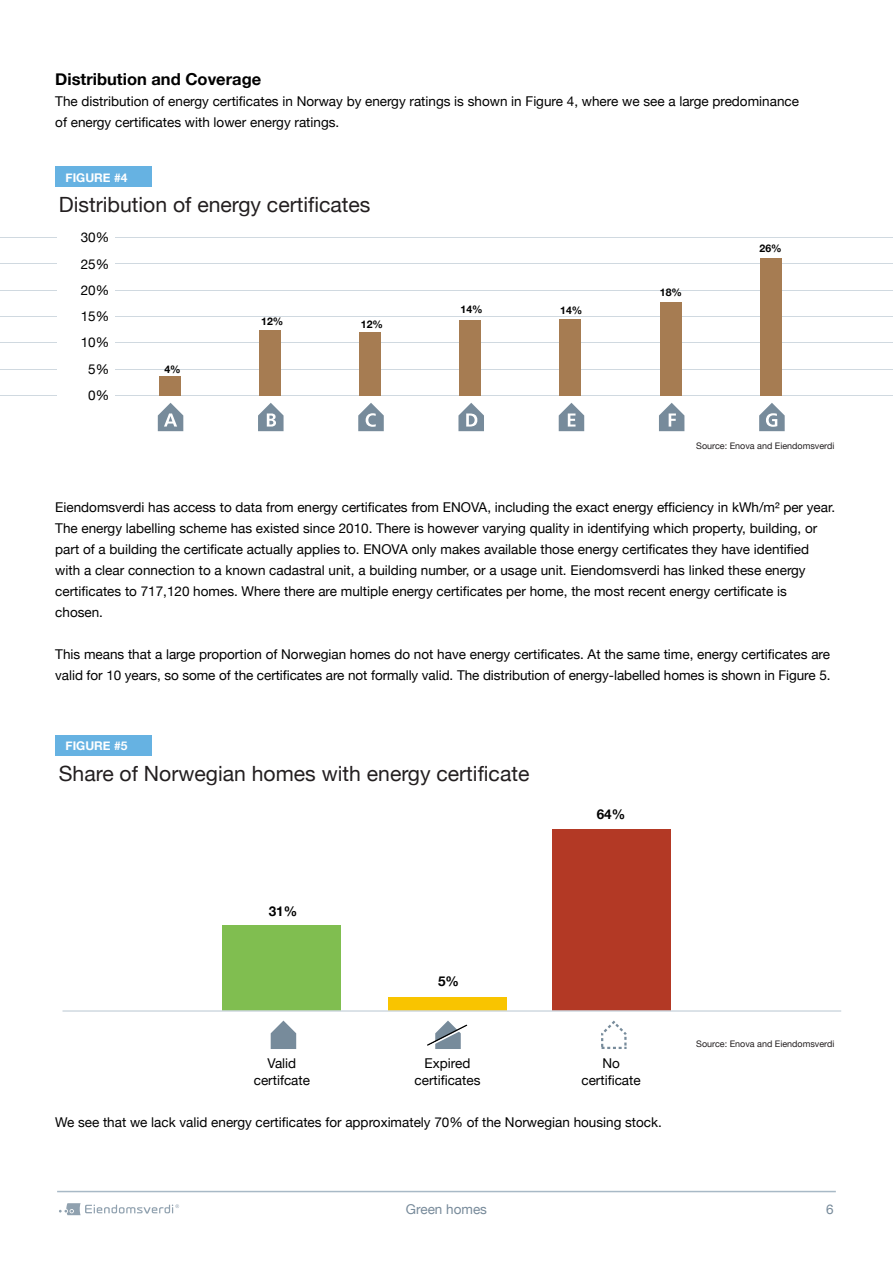
<style>
.page{position:relative;width:893px;height:1263px;background:#fff}
.page>*{position:absolute;margin:0;border:0;box-sizing:border-box;transform-origin:0 0}
.t1{font:21px "Helvetica Neue";color:#231f20}
.t2{font:700 16.5px "Helvetica Neue";color:#000}
.t3{font:13.5px/21px "Helvetica Neue";color:#000;text-align:center}
.t4{font:13.5px "Helvetica Neue";color:#778a9a}
.t5{font:700 13.5px "Helvetica Neue";color:#000}
.t6{font:700 12px "Helvetica Neue";color:#fff}
.t7{font:700 10.5px "Helvetica Neue";color:#000}
.t8{font:9px "Helvetica Neue";color:#231f20}
</style>
<div class="page">
<svg style="left:59px;top:1203px;width:120px;height:12px"></svg>
<hr style="left:57px;top:1191px;width:779px;height:1px;background:#a8b9c6">
<div style="left:55px;top:167px;width:97px;height:20px;background:#66b2e2"></div>
<hr style="left:0;top:237px;width:130px;height:1px;background:#d0d9e0">
<hr style="left:111px;top:237px;width:130px;height:1px;background:#d0d9e0">
<hr style="left:222px;top:237px;width:130px;height:1px;background:#d0d9e0">
<hr style="left:334px;top:237px;width:129px;height:1px;background:#d0d9e0">
<hr style="left:445px;top:237px;width:129px;height:1px;background:#d0d9e0">
<hr style="left:556px;top:237px;width:129px;height:1px;background:#d0d9e0">
<hr style="left:667px;top:237px;width:129px;height:1px;background:#d0d9e0">
<hr style="left:778px;top:237px;width:115px;height:1px;background:#d0d9e0">
<hr style="left:0;top:263px;width:130px;height:1px;background:#d0d9e0">
<hr style="left:111px;top:263px;width:130px;height:1px;background:#d0d9e0">
<hr style="left:222px;top:263px;width:130px;height:1px;background:#d0d9e0">
<hr style="left:334px;top:263px;width:129px;height:1px;background:#d0d9e0">
<hr style="left:445px;top:263px;width:129px;height:1px;background:#d0d9e0">
<hr style="left:556px;top:263px;width:129px;height:1px;background:#d0d9e0">
<hr style="left:667px;top:263px;width:129px;height:1px;background:#d0d9e0">
<hr style="left:778px;top:263px;width:115px;height:1px;background:#d0d9e0">
<hr style="left:0;top:290px;width:130px;height:1px;background:#d0d9e0">
<hr style="left:111px;top:290px;width:130px;height:1px;background:#d0d9e0">
<hr style="left:222px;top:290px;width:130px;height:1px;background:#d0d9e0">
<hr style="left:334px;top:290px;width:129px;height:1px;background:#d0d9e0">
<hr style="left:445px;top:290px;width:129px;height:1px;background:#d0d9e0">
<hr style="left:556px;top:290px;width:129px;height:1px;background:#d0d9e0">
<hr style="left:667px;top:290px;width:129px;height:1px;background:#d0d9e0">
<hr style="left:778px;top:290px;width:115px;height:1px;background:#d0d9e0">
<hr style="left:0;top:316px;width:130px;height:1px;background:#d0d9e0">
<hr style="left:111px;top:316px;width:130px;height:1px;background:#d0d9e0">
<hr style="left:222px;top:316px;width:130px;height:1px;background:#d0d9e0">
<hr style="left:334px;top:316px;width:129px;height:1px;background:#d0d9e0">
<hr style="left:445px;top:316px;width:129px;height:1px;background:#d0d9e0">
<hr style="left:556px;top:316px;width:129px;height:1px;background:#d0d9e0">
<hr style="left:667px;top:316px;width:129px;height:1px;background:#d0d9e0">
<hr style="left:778px;top:316px;width:115px;height:1px;background:#d0d9e0">
<hr style="left:0;top:342px;width:130px;height:1px;background:#d0d9e0">
<hr style="left:111px;top:342px;width:130px;height:1px;background:#d0d9e0">
<hr style="left:222px;top:342px;width:130px;height:1px;background:#d0d9e0">
<hr style="left:334px;top:342px;width:129px;height:1px;background:#d0d9e0">
<hr style="left:445px;top:342px;width:129px;height:1px;background:#d0d9e0">
<hr style="left:556px;top:342px;width:129px;height:1px;background:#d0d9e0">
<hr style="left:667px;top:342px;width:129px;height:1px;background:#d0d9e0">
<hr style="left:778px;top:342px;width:115px;height:1px;background:#d0d9e0">
<hr style="left:0;top:369px;width:130px;height:1px;background:#d0d9e0">
<hr style="left:111px;top:369px;width:130px;height:1px;background:#d0d9e0">
<hr style="left:222px;top:369px;width:130px;height:1px;background:#d0d9e0">
<hr style="left:334px;top:369px;width:129px;height:1px;background:#d0d9e0">
<hr style="left:445px;top:369px;width:129px;height:1px;background:#d0d9e0">
<hr style="left:556px;top:369px;width:129px;height:1px;background:#d0d9e0">
<hr style="left:667px;top:369px;width:129px;height:1px;background:#d0d9e0">
<hr style="left:778px;top:369px;width:115px;height:1px;background:#d0d9e0">
<hr style="left:0;top:395px;width:130px;height:1px;background:#d0d9e0">
<hr style="left:111px;top:395px;width:130px;height:1px;background:#d0d9e0">
<hr style="left:222px;top:395px;width:130px;height:1px;background:#d0d9e0">
<hr style="left:334px;top:395px;width:129px;height:1px;background:#d0d9e0">
<hr style="left:445px;top:395px;width:129px;height:1px;background:#d0d9e0">
<hr style="left:556px;top:395px;width:129px;height:1px;background:#d0d9e0">
<hr style="left:667px;top:395px;width:129px;height:1px;background:#d0d9e0">
<hr style="left:778px;top:395px;width:115px;height:1px;background:#d0d9e0">
<div style="left:57px;top:226px;width:57px;height:208px;background:#fff"></div>
<div style="left:159px;top:376px;width:22px;height:20px;background:#a67c52"></div>
<div style="left:259px;top:330px;width:22px;height:66px;background:#a67c52"></div>
<div style="left:360px;top:332px;width:21px;height:64px;background:#a67c52"></div>
<div style="left:460px;top:320px;width:21px;height:76px;background:#a67c52"></div>
<div style="left:560px;top:319px;width:21px;height:77px;background:#a67c52"></div>
<div style="left:660px;top:302px;width:21px;height:94px;background:#a67c52"></div>
<div style="left:760px;top:259px;width:21px;height:137px;background:#a67c52"></div>
<svg style="left:759px;top:403px;width:26px;height:28px"></svg>
<svg style="left:659px;top:403px;width:25px;height:28px"></svg>
<svg style="left:559px;top:403px;width:25px;height:28px"></svg>
<svg style="left:458px;top:403px;width:26px;height:28px"></svg>
<svg style="left:358px;top:403px;width:26px;height:28px"></svg>
<svg style="left:258px;top:403px;width:26px;height:28px"></svg>
<svg style="left:158px;top:403px;width:25px;height:28px"></svg>
<div style="left:55px;top:735px;width:97px;height:21px;background:#66b2e2"></div>
<div style="left:552px;top:829px;width:118px;height:182px;background:#b33925"></div>
<div style="left:388px;top:998px;width:119px;height:13px;background:#f9c400"></div>
<div style="left:223px;top:925px;width:118px;height:86px;background:#80be50"></div>
<hr style="left:63px;top:1010px;width:778px;height:2px;background:#d0d9e0">
<svg style="left:271px;top:1020px;width:25px;height:29px"></svg>
<svg style="left:601px;top:1020px;width:26px;height:29px"></svg>
<svg style="left:427px;top:1020px;width:41px;height:29px"></svg>
<p class="t2" style="left:55px;top:66px;width:207px">Distribution and Coverage</p>
<p class="t3" style="left:55px;top:92px;width:745px;text-align:left">The distribution of energy certificates in Norway by energy ratings is shown in Figure 4, where we see a large predominance of energy certificates with lower energy ratings.</p>
<p class="t6" style="left:66px;top:168px;width:63px">FIGURE #4</p>
<h1 class="t1" style="left:59px;top:190px;width:313px">Distribution of energy certificates</h1>
<p class="t3" style="left:81px;top:225px;width:30px;line-height:26.2px">30%<br>25%<br>20%<br>15%<br>10%<br>5%<br>0%</p>
<p class="t7" style="left:164px;top:361px;width:18px">4%</p>
<p class="t7" style="left:261px;top:313px;width:24px">12%</p>
<p class="t7" style="left:361px;top:316px;width:24px">12%</p>
<p class="t7" style="left:461px;top:301px;width:24px">14%</p>
<p class="t7" style="left:560px;top:302px;width:24px">14%</p>
<p class="t7" style="left:660px;top:284px;width:24px">18%</p>
<p class="t7" style="left:760px;top:240px;width:24px">26%</p>
<p class="t8" style="left:696px;top:439px;width:140px">Source: Enova and Eiendomsverdi</p>
<p class="t3" style="left:55px;top:498px;width:781px;text-align:left">Eiendomsverdi has access to data from energy certificates from ENOVA, including the exact energy efficiency in kWh/m² per year.<br>The energy labelling scheme has existed since 2010. There is however varying quality in identifying which property, building, or part of a building the certificate actually applies to. ENOVA only makes available those energy certificates they have identified with a clear connection to a known cadastral unit, a building number, or a usage unit. Eiendomsverdi has linked these energy certificates to 717,120 homes. Where there are multiple energy certificates per home, the most recent energy certificate is chosen.</p>
<p class="t3" style="left:55px;top:645px;width:777px;text-align:left">This means that a large proportion of Norwegian homes do not have energy certificates. At the same time, energy certificates are valid for 10 years, so some of the certificates are not formally valid. The distribution of energy-labelled homes is shown in Figure 5.</p>
<p class="t6" style="left:66px;top:736px;width:63px">FIGURE #5</p>
<h1 class="t1" style="left:59px;top:758px;width:472px">Share of Norwegian homes with energy certificate</h1>
<p class="t5" style="left:269px;top:900px;width:30px">31%</p>
<p class="t5" style="left:438px;top:970px;width:23px">5%</p>
<p class="t5" style="left:597px;top:803px;width:30px">64%</p>
<p class="t3" style="left:254px;top:1056px;width:58px;line-height:16.5px">Valid certifcate</p>
<p class="t3" style="left:414px;top:1056px;width:67px;line-height:16.5px">Expired certificates</p>
<p class="t3" style="left:581px;top:1056px;width:61px;line-height:16.5px">No certificate</p>
<p class="t3" style="left:55px;top:1113px;width:608px">We see that we lack valid energy certificates for approximately 70% of the Norwegian housing stock.</p>
<p class="t8" style="left:696px;top:1037px;width:140px">Source: Enova and Eiendomsverdi</p>
<p class="t4" style="left:406px;top:1199px;width:83px">Green homes</p>
<p class="t4" style="left:826px;top:1199px;width:9px">6</p>
</div>
